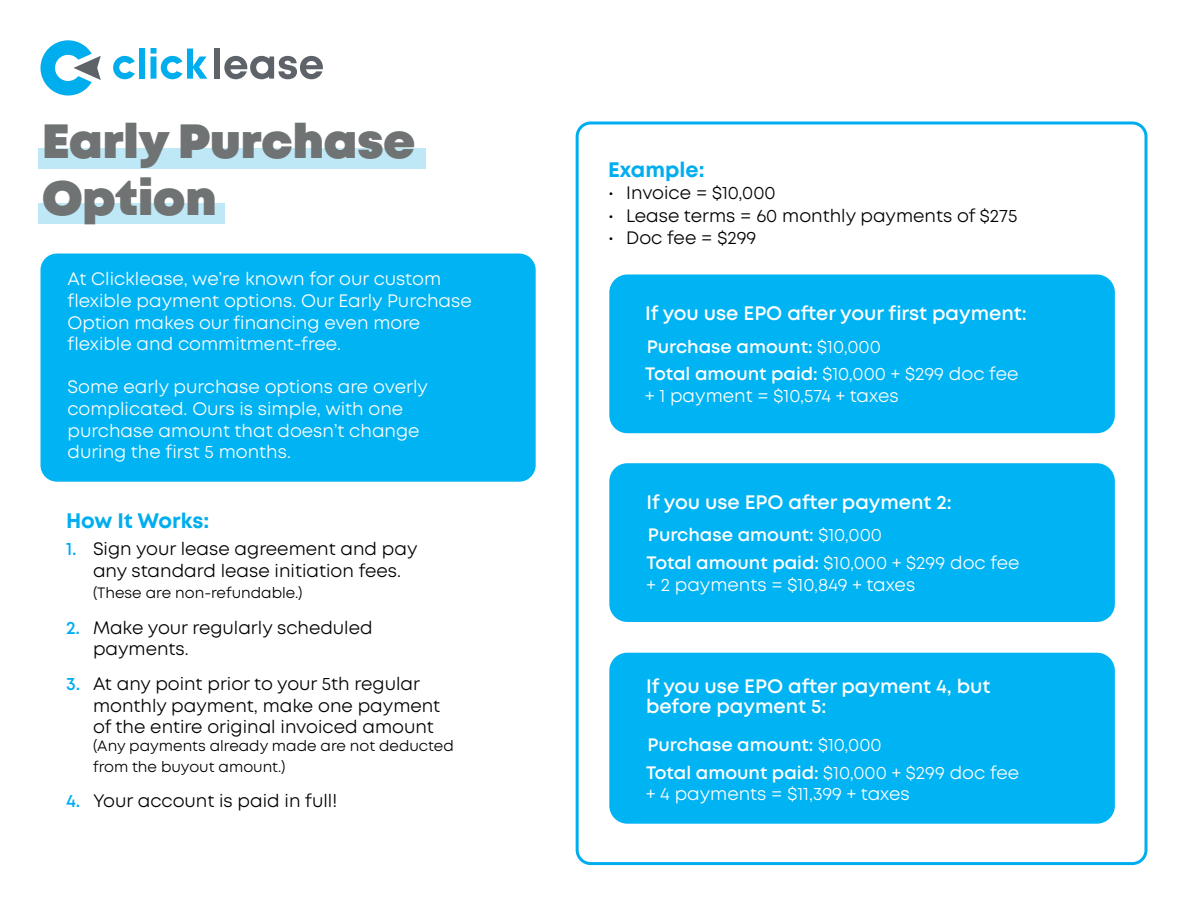
<style>
.page{position:relative;width:1188px;height:918px;background:#fff}
.page>*{position:absolute;margin:0;border:0;box-sizing:border-box;transform-origin:0 0}
.t1{font:900 48px/57.6px "Mont";color:#707373}
.t2{font:700 21px "Mont";color:#00aeef}
.t3{font:600 19.5px/19.5px "Mont";color:#fff}
.t4{font:18px/21.6px "Mont";color:#fff}
.t5{font:18px/21.6px "Mont";color:#000}
.t6{font:600 18px/27.6px "Mont";color:#fff}
.t7{font:15px/21px "Mont";color:#000}
.s1{font-weight:600;color:#00adf0}
.s2{font-weight:400}
</style>
<div class="page">
<div style="left:38px;top:148px;width:388px;height:21px;background:#bfe8f7"></div>
<div style="left:38px;top:204px;width:187px;height:20px;background:#bfe8f7"></div>
<div style="left:40px;top:254px;width:496px;height:228px;background:#00b3f2;border-radius:16px"></div>
<div style="left:576px;top:122px;width:572px;height:743px;border:3px solid #00adf0;border-radius:14px"></div>
<div style="left:609px;top:274px;width:506px;height:159px;background:#00b3f2;border-radius:18px"></div>
<div style="left:609px;top:463px;width:506px;height:159px;background:#00b3f2;border-radius:18px"></div>
<div style="left:609px;top:653px;width:506px;height:171px;background:#00b3f2;border-radius:18px"></div>
<div style="left:214px;top:49px;width:6px;height:30px;background:#5e6369"></div>
<svg style="left:224px;top:56px;width:99px;height:23px"></svg>
<svg style="left:40px;top:40px;width:61px;height:56px"></svg>
<div style="left:139px;top:49px;width:6px;height:30px;background:#00aded"></div>
<svg style="left:151px;top:48px;width:56px;height:31px"></svg>
<svg style="left:113px;top:56px;width:22px;height:23px"></svg>
<h1 class="t1" style="left:42px;top:114px;width:375px">Early Purchase<br>Option</h1>
<p class="t4" style="left:68px;top:268px;width:406px">At Clicklease, we’re known for our custom flexible payment options. Our Early Purchase Option makes our financing even more flexible and commitment-free.</p>
<p class="t4" style="left:68px;top:376px;width:362px">Some early purchase options are overly complicated. Ours is simple, with one purchase amount that doesn’t change during the first 5 months.</p>
<p class="t2" style="left:66px;top:507px;width:145px">How It Works:</p>
<p class="t5" style="left:66px;top:538px;width:353px;text-align:center"><span class="s1">1.</span> Sign your lease agreement and pay any standard lease initiation fees.</p>
<p class="t7" style="left:93px;top:583px;width:211px">(These are non-refundable.)</p>
<p class="t5" style="left:93px;top:617px;width:281px;text-indent:-27px"><span class="s1">2.</span> Make your regularly scheduled payments.</p>
<p class="t5" style="left:93px;top:673px;width:349px;text-indent:-27px"><span class="s1">3.</span> At any point prior to your 5th regular monthly payment, make one payment of the entire original invoiced amount</p>
<p class="t7" style="left:93px;top:736px;width:362px">(Any payments already made are not deducted from the buyout amount.)</p>
<p class="t5" style="left:66px;top:790px;width:273px"><span class="s1">4.</span> Your account is paid in full!</p>
<p class="t2" style="left:608px;top:156px;width:98px">Example:</p>
<p class="t5" style="left:608px;top:183px;width:169px">• Invoice = $10,000</p>
<p class="t5" style="left:608px;top:205px;width:411px">• Lease terms = 60 monthly payments of $275</p>
<p class="t5" style="left:608px;top:228px;width:150px">• Doc fee = $299</p>
<p class="t3" style="left:645px;top:303px;width:383px">If you use EPO after your first payment:</p>
<p class="t6" style="left:645px;top:333px;width:375px">Purchase amount: <span class="s2">$10,000<br></span>Total amount paid: <span class="s2">$10,000 + $299 doc fee</span></p>
<p class="t4" style="left:645px;top:385px;width:255px">+ 1 payment = $10,574 + taxes</p>
<p class="t3" style="left:646px;top:492px;width:307px">If you use EPO after payment 2:</p>
<p class="t6" style="left:646px;top:521px;width:375px">Purchase amount: <span class="s2">$10,000<br></span>Total amount paid: <span class="s2">$10,000 + $299 doc fee</span></p>
<p class="t4" style="left:646px;top:574px;width:270px">+ 2 payments = $10,849 + taxes</p>
<p class="t3" style="left:646px;top:677px;width:346px">If you use EPO after payment 4, but before payment 5:</p>
<p class="t6" style="left:646px;top:731px;width:375px">Purchase amount: <span class="s2">$10,000<br></span>Total amount paid: <span class="s2">$10,000 + $299 doc fee</span></p>
<p class="t4" style="left:646px;top:783px;width:265px">+ 4 payments = $11,399 + taxes</p>
</div>
